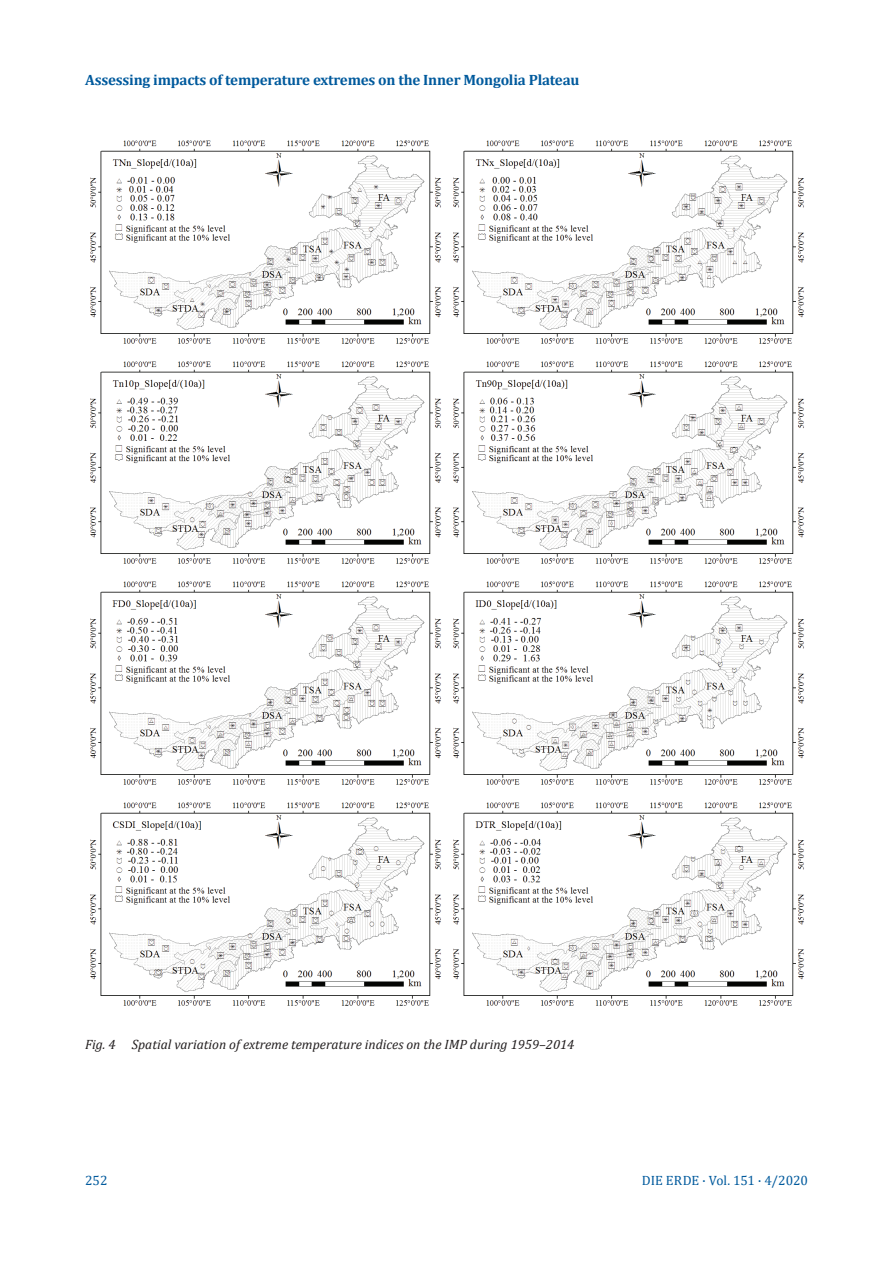
<style>
.page{position:relative;width:893px;height:1263px;background:#fff}
.page>*{position:absolute;margin:0;border:0;box-sizing:border-box;transform-origin:0 0}
.t1{font:700 15px "Cambria";letter-spacing:-.015em;color:#015a9d}
.t2{font:italic 13.5px "Cambria";color:#231f20}
.t3{font:13.5px "Cambria";letter-spacing:-.005em;color:#015a9d}
</style>
<div class="page">
<img style="left:90px;top:140px;width:351px;height:204px">
<img style="left:453px;top:140px;width:351px;height:204px">
<img style="left:90px;top:361px;width:351px;height:203px">
<img style="left:453px;top:361px;width:351px;height:203px">
<img style="left:90px;top:581px;width:351px;height:204px">
<img style="left:453px;top:581px;width:351px;height:204px">
<img style="left:90px;top:802px;width:351px;height:204px">
<img style="left:453px;top:802px;width:351px;height:204px">
<p class="t1" style="left:85px;top:69px;width:496px">Assessing impacts of temperature extremes on the Inner Mongolia Plateau</p>
<p class="t2" style="left:85px;top:1034px;width:491px">Fig. 4 Spatial variation of extreme temperature indices on the IMP during 1959–2014</p>
<p class="t3" style="left:85px;top:1172px;width:24px">252</p>
<p class="t3" style="left:642px;top:1172px;width:167px">DIE ERDE · Vol. 151 · 4/2020</p>
</div>
